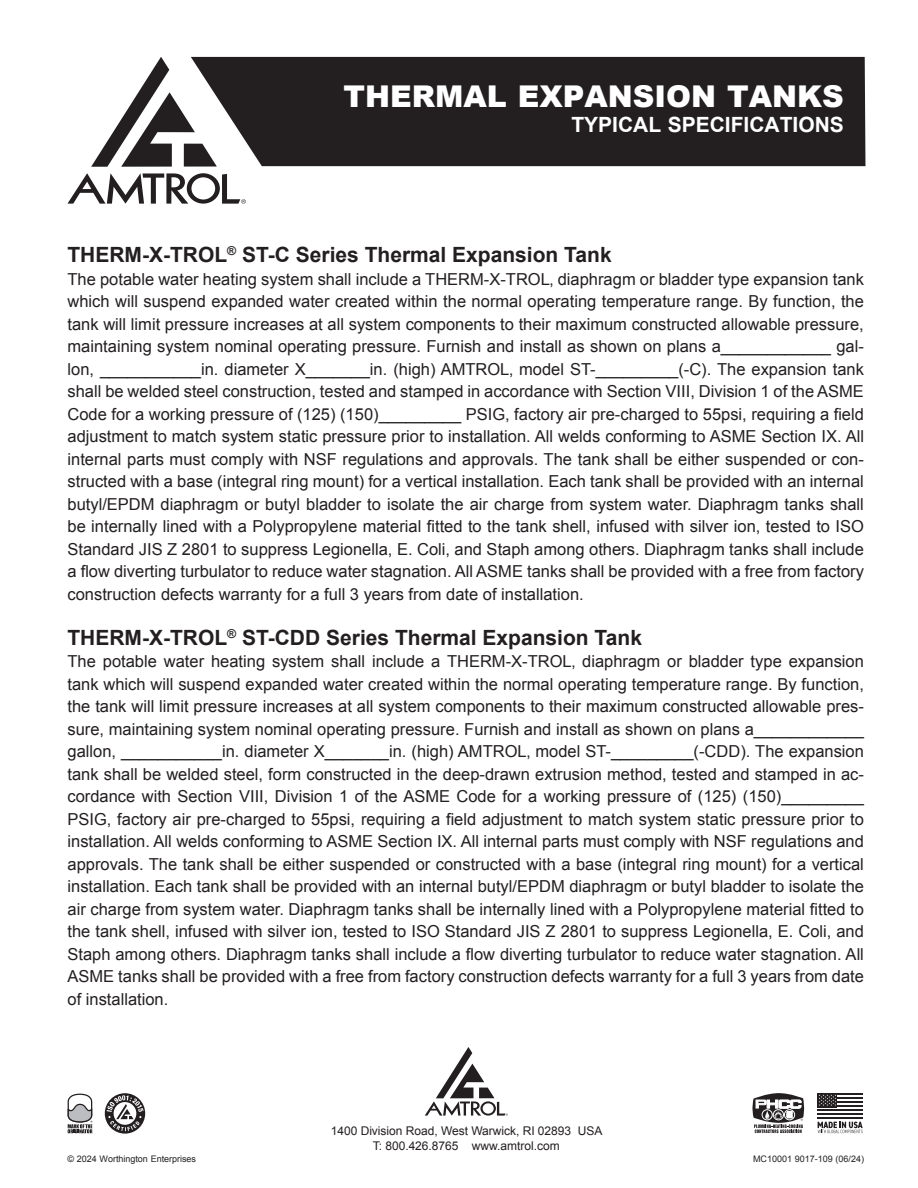
<style>
.page{position:relative;width:918px;height:1188px;background:#fff}
.page>*{position:absolute;margin:0;border:0;box-sizing:border-box;transform-origin:0 0}
.t1{font:900 30px "Arial";color:#fff}
.t2{font:700 21px "Arial";color:#231f20}
.t3{font:700 21px "Arial";color:#fff}
.t4{font:16.5px/22.5px "Arial";color:#231f20;text-align:justify}
.t5{font:12px "Arial";color:#231f20}
.t6{font:9px "Arial";color:#231f20}
</style>
<div class="page">
<div style="left:217px;top:57px;width:648px;height:109px;background:#231f20"></div>
<svg style="left:91px;top:57px;width:126px;height:110px"></svg>
<svg style="left:68px;top:173px;width:178px;height:31px"></svg>
<svg style="left:752px;top:1093px;width:52px;height:40px"></svg>
<svg style="left:67px;top:1093px;width:26px;height:40px"></svg>
<svg style="left:105px;top:1093px;width:40px;height:41px"></svg>
<svg style="left:425px;top:1047px;width:83px;height:69px"></svg>
<div style="left:818px;top:1093px;width:19px;height:14px;background:#231f20"></div>
<svg style="left:819px;top:1094px;width:17px;height:12px"></svg>
<hr style="left:837px;top:1093px;width:26px;height:2px;background:#231f20">
<hr style="left:818px;top:1113px;width:45px;height:2px;background:#231f20">
<hr style="left:818px;top:1117px;width:45px;height:2px;background:#231f20">
<hr style="left:818px;top:1109px;width:45px;height:2px;background:#231f20">
<hr style="left:837px;top:1105px;width:26px;height:2px;background:#231f20">
<hr style="left:837px;top:1101px;width:26px;height:2px;background:#231f20">
<hr style="left:837px;top:1097px;width:26px;height:2px;background:#231f20">
<svg style="left:818px;top:1122px;width:45px;height:11px"></svg>
<p class="t1" style="left:344px;top:74px;width:502px">THERMAL EXPANSION TANKS</p>
<p class="t3" style="left:571px;top:111px;width:274px">TYPICAL SPECIFICATIONS</p>
<p class="t2" style="left:68px;top:241px;width:546px">THERM-X-TROL<sup>®</sup> ST-C Series Thermal Expansion Tank</p>
<p class="t4" style="left:68px;top:268px;width:798px">The potable water heating system shall include a THERM-X-TROL‚ diaphragm or bladder type expansion tank which will suspend expanded water created within the normal operating temperature range. By function, the tank will limit pressure increases at all system components to their maximum constructed allowable pressure, maintaining system nominal operating pressure. Furnish and install as shown on plans a____________ gal&shy;lon, ___________in. diameter X_______in. (high) AMTROL‚ model ST-_________(-C). The expansion tank shall be welded steel construction, tested and stamped in accordance with Section VIII, Division 1 of the ASME Code for a working pressure of (125) (150)_________ PSIG, factory air pre-charged to 55psi, requiring a field adjustment to match system static pressure prior to installation. All welds conforming to ASME Section IX. All internal parts must comply with NSF regulations and approvals. The tank shall be either suspended or con&shy;structed with a base (integral ring mount) for a vertical installation. Each tank shall be provided with an internal butyl/EPDM diaphragm or butyl bladder to isolate the air charge from system water. Diaphragm tanks shall be internally lined with a Polypropylene material fitted to the tank shell, infused with silver ion, tested to ISO Standard JIS Z 2801 to suppress Legionella, E. Coli, and Staph among others. Diaphragm tanks shall include a flow diverting turbulator to reduce water stagnation. All ASME tanks shall be provided with a free from factory construction defects warranty for a full 3 years from date of installation.</p>
<p class="t2" style="left:68px;top:624px;width:576px">THERM-X-TROL<sup>®</sup> ST-CDD Series Thermal Expansion Tank</p>
<p class="t4" style="left:68px;top:651px;width:798px">The potable water heating system shall include a THERM-X-TROL‚ diaphragm or bladder type expansion tank which will suspend expanded water created within the normal operating temperature range. By function, the tank will limit pressure increases at all system components to their maximum constructed allowable pres&shy;sure, maintaining system nominal operating pressure. Furnish and install as shown on plans a____________ gallon, ___________in. diameter X_______in. (high) AMTROL‚ model ST-_________(-CDD). The expansion tank shall be welded steel, form constructed in the deep-drawn extrusion method, tested and stamped in ac&shy;cordance with Section VIII, Division 1 of the ASME Code for a working pressure of (125) (150)_________ PSIG, factory air pre-charged to 55psi, requiring a field adjustment to match system static pressure prior to installation. All welds conforming to ASME Section IX. All internal parts must comply with NSF regulations and approvals. The tank shall be either suspended or constructed with a base (integral ring mount) for a vertical installation. Each tank shall be provided with an internal butyl/EPDM diaphragm or butyl bladder to isolate the air charge from system water. Diaphragm tanks shall be internally lined with a Polypropylene material fitted to the tank shell, infused with silver ion, tested to ISO Standard JIS Z 2801 to suppress Legionella, E. Coli, and Staph among others. Diaphragm tanks shall include a flow diverting turbulator to reduce water stagnation. All ASME tanks shall be provided with a free from factory construction defects warranty for a full 3 years from date of installation.</p>
<p class="t5" style="left:331px;top:1123px;width:273px">1400 Division Road, West Warwick, RI 02893 USA</p>
<p class="t5" style="left:373px;top:1138px;width:188px">T: 800.426.8765 www.amtrol.com</p>
<p class="t6" style="left:68px;top:1153px;width:130px">© 2024 Worthington Enterprises</p>
<p class="t6" style="left:753px;top:1153px;width:113px">MC10001 9017-109 (06/24)</p>
</div>
